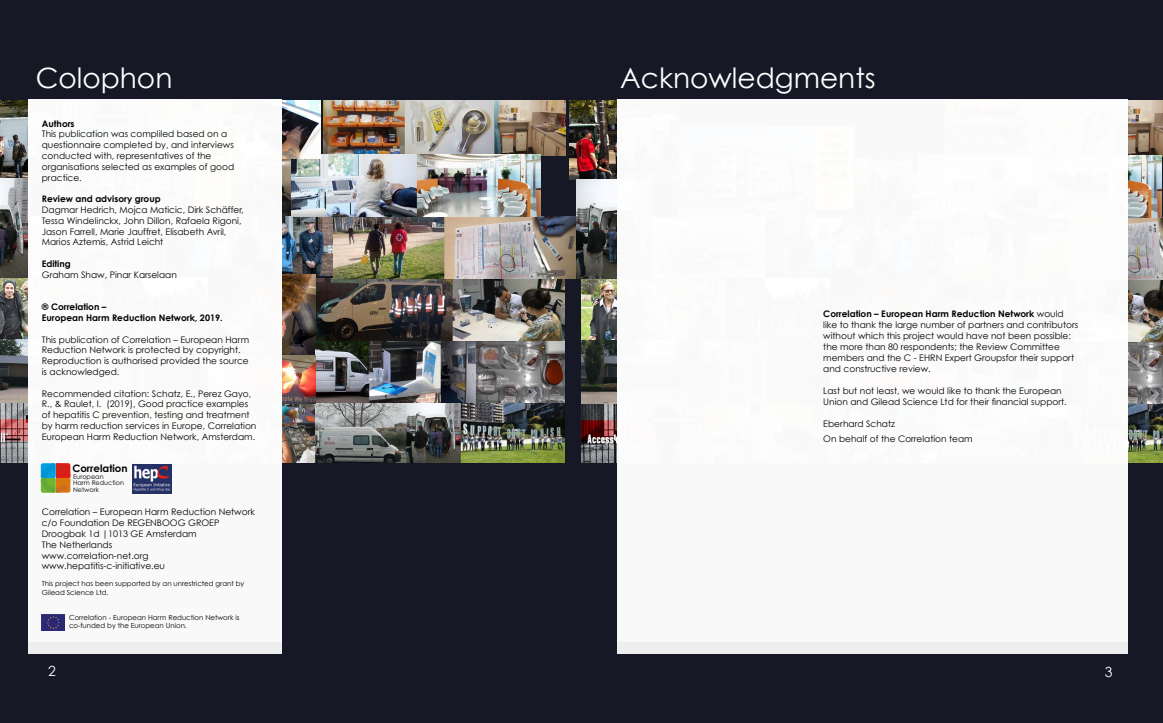
<style>
.page{position:relative;width:1163px;height:723px;background:#fff}
.page>*{position:absolute;margin:0;border:0;box-sizing:border-box;transform-origin:0 0}
.t1{font:28px "Century Gothic";color:#fff}
.t2{font:14px "Century Gothic";color:#fff}
.t3{font:700 10.3px "Century Gothic";color:#000}
.t4{font:9px/10.8px "Century Gothic";color:#000}
.t5{font:700 9px/10.8px "Century Gothic";color:#000}
.t6{font:7px/8.4px "Century Gothic";color:#000}
.t7{font:6.5px/6.5px "Century Gothic";color:#000}
.s1{font-weight:700}
</style>
<div class="page">
<img style="left:282px;top:159px;width:9px;height:58px">
<img style="left:282px;top:217px;width:51px;height:58px">
<img style="left:0;top:278px;width:28px;height:185px">
<img style="left:315px;top:279px;width:249px;height:124px">
<img style="left:323px;top:99px;width:242px;height:56px">
<img style="left:333px;top:217px;width:243px;height:62px">
<img style="left:291px;top:154px;width:249px;height:63px">
<img style="left:282px;top:274px;width:33px;height:129px">
<img style="left:0;top:99px;width:28px;height:80px">
<img style="left:282px;top:403px;width:282px;height:60px">
<img style="left:0;top:179px;width:28px;height:99px">
<img style="left:282px;top:99px;width:39px;height:60px">
<img style="left:581px;top:279px;width:36px;height:184px">
<img style="left:1128px;top:280px;width:34px;height:124px">
<img style="left:1128px;top:99px;width:34px;height:57px">
<img style="left:1128px;top:218px;width:34px;height:62px">
<img style="left:1128px;top:155px;width:33px;height:63px">
<img style="left:569px;top:99px;width:48px;height:81px">
<img style="left:1128px;top:404px;width:34px;height:59px">
<img style="left:576px;top:180px;width:41px;height:99px">
<div style="left:0;top:463px;width:1162px;height:260px;background:#161925"></div>
<div style="left:0;top:0;width:1162px;height:99px;background:#161925"></div>
<div style="left:28px;top:99px;width:254px;height:554px;background:#fff"></div>
<div style="left:617px;top:99px;width:510px;height:554px;background:#fff"></div>
<svg style="left:28px;top:642px;width:1100px;height:12px;fill:#eeeeef"></svg>
<img style="left:42px;top:615px;width:23px;height:15px">
<img style="left:133px;top:464px;width:38px;height:29px">
<svg style="left:41px;top:463px;width:29px;height:30px"></svg>
<h1 class="t1" style="left:36px;top:61px;width:138px">Colophon</h1>
<h1 class="t1" style="left:620px;top:61px;width:257px">Acknowledgments</h1>
<p class="t5" style="left:42px;top:118px;width:34px">Authors</p>
<p class="t4" style="left:42px;top:129px;width:194px">This publication was compliled based on a questionnaire completed by, and interviews conducted with, representatives of the organisations selected as examples of good practice.</p>
<p class="t5" style="left:42px;top:193px;width:120px">Review and advisory group</p>
<p class="t4" style="left:42px;top:204px;width:203px">Dagmar Hedrich, Mojca Maticic, Dirk Schäffer, Tessa Windelinckx, John Dillon, Rafaela Rigoni, Jason Farrell, Marie Jauffret, Elisabeth Avril, Marios Aztemis, Astrid Leicht</p>
<p class="t5" style="left:42px;top:258px;width:30px">Editing</p>
<p class="t4" style="left:42px;top:269px;width:136px">Graham Shaw, Pinar Karselaan</p>
<p class="t5" style="left:42px;top:301px;width:182px">® Correlation –<br>European Harm Reduction Network, 2019.</p>
<p class="t4" style="left:42px;top:334px;width:209px">This publication of Correlation – European Harm Reduction Network is protected by copyright.<br>Reproduction is authorised provided the source is acknowledged.</p>
<p class="t4" style="left:42px;top:388px;width:216px">Recommended citation: Schatz, E., Perez Gayo, R., &amp; Raulet, I. (2019), Good practice examples of hepatitis C prevention, testing and treatment by harm reduction services in Europe, Correlation European Harm Reduction Network, Amsterdam.</p>
<p class="t3" style="left:72px;top:461px;width:57px">Correlation</p>
<p class="t7" style="left:73px;top:473px;width:52px">European<br>Harm Reduction<br>Network</p>
<p class="t4" style="left:823px;top:308px;width:256px"><span class="s1">Correlation – European Harm Reduction Network</span> would like to thank the large number of partners and contributors without which this project would have not been possible: the more than 80 respondents; the Review Committee members and the C - EHRN Expert Groupsfor their support and constructive review.</p>
<p class="t4" style="left:823px;top:385px;width:245px">Last but not least, we would like to thank the European<br>Union and Gilead Science Ltd for their financial support.</p>
<p class="t4" style="left:823px;top:417px;width:151px;line-height:14.4px">Eberhard Schatz<br>On behalf of the Correlation team</p>
<p class="t4" style="left:42px;top:507px;width:214px">Correlation – European Harm Reduction Network c/o Foundation De REGENBOOG GROEP<br>Droogbak 1d |1013 GE Amsterdam<br>The Netherlands<br>www.correlation-net.org www.hepatitis-c-initiative.eu</p>
<p class="t6" style="left:42px;top:579px;width:204px">This project has been supported by an unrestricted grant by<br>Gilead Science Ltd.</p>
<p class="t6" style="left:69px;top:613px;width:172px">Correlation - European Harm Reduction Network is co-funded by the European Union.</p>
<h2 class="t2" style="left:48px;top:662px;width:9px">2</h2>
<h2 class="t2" style="left:1104px;top:663px;width:9px">3</h2>
</div>
